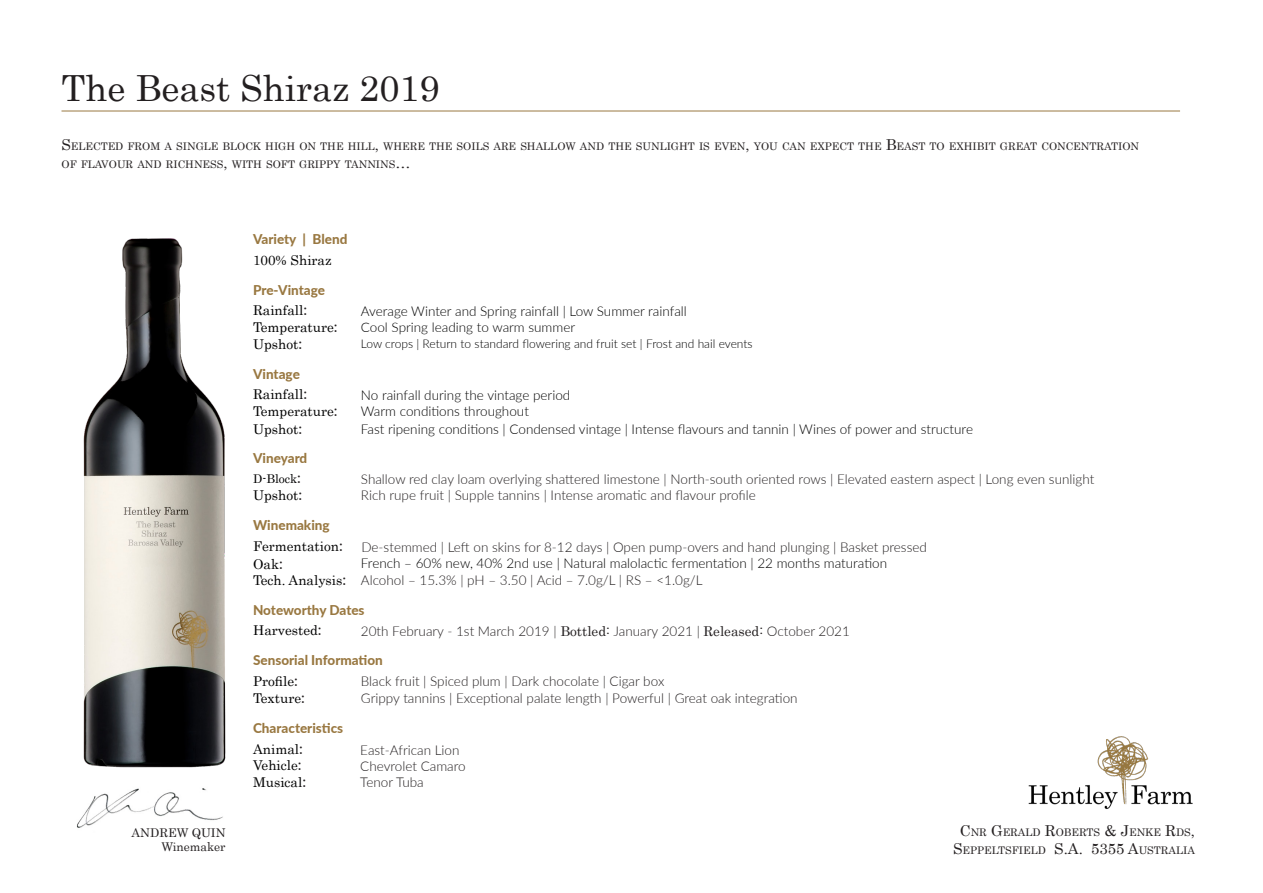
<style>
.page{position:relative;width:1263px;height:893px;background:#fff}
.page>*{position:absolute;margin:0;border:0;box-sizing:border-box;transform-origin:0 0}
.t1{font:36px "Century";color:#231f20}
.t2{font:15px "Lato";color:#231f20}
.t3{font:300 13.5px "Lato";color:#231f20}
.t4{font:300 13.5px "Lato";color:#000}
.t5{font:13.5px "Century";color:#000}
.t6{font:800 13.5px "Lato";color:#997841}
.t7{font:300 13.2px "Lato";color:#000}
.t8{font:300 12px "Lato";color:#000}
.t9{font:12px "Century";color:#231f20}
.t10{font:12px "Century";color:#000}
.t11{font:10.5px/18px "Century";color:#231f20}
.s1{font-size:15px}
.s2{font-family:"Century";font-weight:400}
</style>
<div class="page">
<hr style="left:62px;top:111px;width:1118px;height:1px;background:#997841">
<img style="left:1028px;top:736px;width:165px;height:73px">
<img style="left:83px;top:238px;width:143px;height:530px">
<img style="left:77px;top:788px;width:146px;height:40px">
<p class="t1" style="left:62px;top:58px;width:380px">The Beast Shiraz 2019</p>
<p class="t11" style="left:62px;top:136px;width:1079px"><span class="s1">S</span> ELECTED FROM A SINGLE BLOCK HIGH ON THE HILL<span class="s1">,</span> WHERE THE SOILS ARE SHALLOW AND THE SUNLIGHT IS EVEN<span class="s1">,</span> YOU CAN EXPECT THE <span class="s1">B</span>EAST TO EXHIBIT GREAT CONCENTRATION<br>OF FLAVOUR AND RICHNESS<span class="s1">,</span> WITH SOFT GRIPPY TANNINS<span class="s1">…</span></p>
<p class="t6" style="left:253px;top:229px;width:96px">Variety | Blend</p>
<p class="t6" style="left:253px;top:281px;width:73px">Pre-Vintage</p>
<p class="t5" style="left:253px;top:248px;width:80px">100% Shiraz</p>
<p class="t9" style="left:132px;top:822px;width:95px">ANDREW QUIN</p>
<p class="t9" style="left:161px;top:837px;width:66px">Winemaker</p>
<p class="t5" style="left:253px;top:299px;width:52px">Rainfall</p>
<p class="t5" style="left:253px;top:316px;width:82px">Temperature</p>
<p class="t5" style="left:253px;top:333px;width:47px">Upshot</p>
<p class="t5" style="left:253px;top:383px;width:52px">Rainfall</p>
<p class="t5" style="left:253px;top:400px;width:82px">Temperature</p>
<p class="t5" style="left:253px;top:417px;width:47px">Upshot</p>
<p class="t10" style="left:253px;top:468px;width:46px">D-Block</p>
<p class="t5" style="left:253px;top:484px;width:47px">Upshot</p>
<p class="t5" style="left:253px;top:535px;width:88px">Fermentation</p>
<p class="t5" style="left:253px;top:552px;width:28px">Oak</p>
<p class="t5" style="left:253px;top:569px;width:91px">Tech. Analysis</p>
<p class="t5" style="left:253px;top:619px;width:66px">Harvested</p>
<p class="t4" style="left:361px;top:302px;width:327px">Average Winter and Spring rainfall | Low Summer rainfall</p>
<p class="t7" style="left:361px;top:318px;width:216px">Cool Spring leading to warm summer</p>
<p class="t8" style="left:361px;top:335px;width:393px">Low crops | Return to standard flowering and fruit set | Frost and hail events</p>
<p class="t2" style="left:303px;top:299px;width:5px">:</p>
<p class="t2" style="left:334px;top:316px;width:5px">:</p>
<p class="t2" style="left:298px;top:333px;width:5px">:</p>
<p class="t6" style="left:253px;top:364px;width:48px">Vintage</p>
<p class="t4" style="left:361px;top:386px;width:211px">No rainfall during the vintage period</p>
<p class="t4" style="left:361px;top:402px;width:170px">Warm conditions throughout</p>
<p class="t4" style="left:361px;top:419px;width:614px">Fast ripening conditions | Condensed vintage | Intense flavours and tannin | Wines of power and structure</p>
<p class="t3" style="left:361px;top:470px;width:735px">Shallow red clay loam overlying shattered limestone | North-south oriented rows | Elevated eastern aspect | Long even sunlight</p>
<p class="t3" style="left:361px;top:485px;width:396px">Rich rupe fruit | Supple tannins | Intense aromatic and flavour profile</p>
<p class="t3" style="left:361px;top:537px;width:567px">De-stemmed | Left on skins for 8-12 days | Open pump-overs and hand plunging | Basket pressed</p>
<p class="t4" style="left:361px;top:554px;width:528px">French – 60% new, 40% 2nd use | Natural malolactic fermentation | 22 months maturation</p>
<p class="t3" style="left:361px;top:571px;width:343px">Alcohol – 15.3% | pH – 3.50 | Acid – 7.0g/L | RS – &lt;1.0g/L</p>
<p class="t3" style="left:361px;top:621px;width:490px">20th February - 1st March 2019 | <span class="s2">Bottled:</span> January 2021 | <span class="s2">Released:</span> October 2021</p>
<p class="t3" style="left:361px;top:672px;width:305px">Black fruit | Spiced plum | Dark chocolate | Cigar box</p>
<p class="t3" style="left:361px;top:689px;width:438px">Grippy tannins | Exceptional palate length | Powerful | Great oak integration</p>
<p class="t3" style="left:360px;top:741px;width:101px">East-African Lion</p>
<p class="t3" style="left:360px;top:757px;width:107px">Chevrolet Camaro</p>
<p class="t3" style="left:360px;top:772px;width:65px">Tenor Tuba</p>
<p class="t2" style="left:303px;top:383px;width:5px">:</p>
<p class="t2" style="left:334px;top:400px;width:5px">:</p>
<p class="t2" style="left:298px;top:417px;width:5px">:</p>
<p class="t6" style="left:253px;top:448px;width:56px">Vineyard</p>
<p class="t2" style="left:297px;top:467px;width:5px">:</p>
<p class="t2" style="left:298px;top:484px;width:5px">:</p>
<p class="t6" style="left:253px;top:515px;width:78px">Winemaking</p>
<p class="t2" style="left:339px;top:535px;width:5px">:</p>
<p class="t2" style="left:279px;top:552px;width:5px">:</p>
<p class="t2" style="left:342px;top:569px;width:5px">:</p>
<p class="t6" style="left:253px;top:600px;width:113px">Noteworthy Dates</p>
<p class="t6" style="left:253px;top:650px;width:131px">Sensorial Information</p>
<p class="t2" style="left:318px;top:619px;width:5px">:</p>
<p class="t5" style="left:253px;top:670px;width:42px">Profile</p>
<p class="t5" style="left:253px;top:687px;width:50px">Texture</p>
<p class="t2" style="left:294px;top:670px;width:5px">:</p>
<p class="t2" style="left:301px;top:687px;width:5px">:</p>
<p class="t6" style="left:253px;top:718px;width:92px">Characteristics</p>
<p class="t5" style="left:253px;top:738px;width:48px">Animal</p>
<p class="t5" style="left:253px;top:754px;width:46px">Vehicle</p>
<p class="t5" style="left:253px;top:771px;width:51px">Musical</p>
<p class="t2" style="left:299px;top:738px;width:5px">:</p>
<p class="t2" style="left:298px;top:754px;width:5px">:</p>
<p class="t2" style="left:302px;top:771px;width:5px">:</p>
<p class="t11" style="left:960px;top:822px;width:236px"><span class="s1">C</span>NR <span class="s1">G</span>ERALD <span class="s1">R</span>OBERTS <span class="s1">&amp; J</span>ENKE <span class="s1">R</span>DS<span class="s1">,</span></p>
<p class="t11" style="left:953px;top:840px;width:243px"><span class="s1">S</span> EPPELTSFIELD <span class="s1">S.A. 5355 A</span>USTRALIA</p>
</div>
